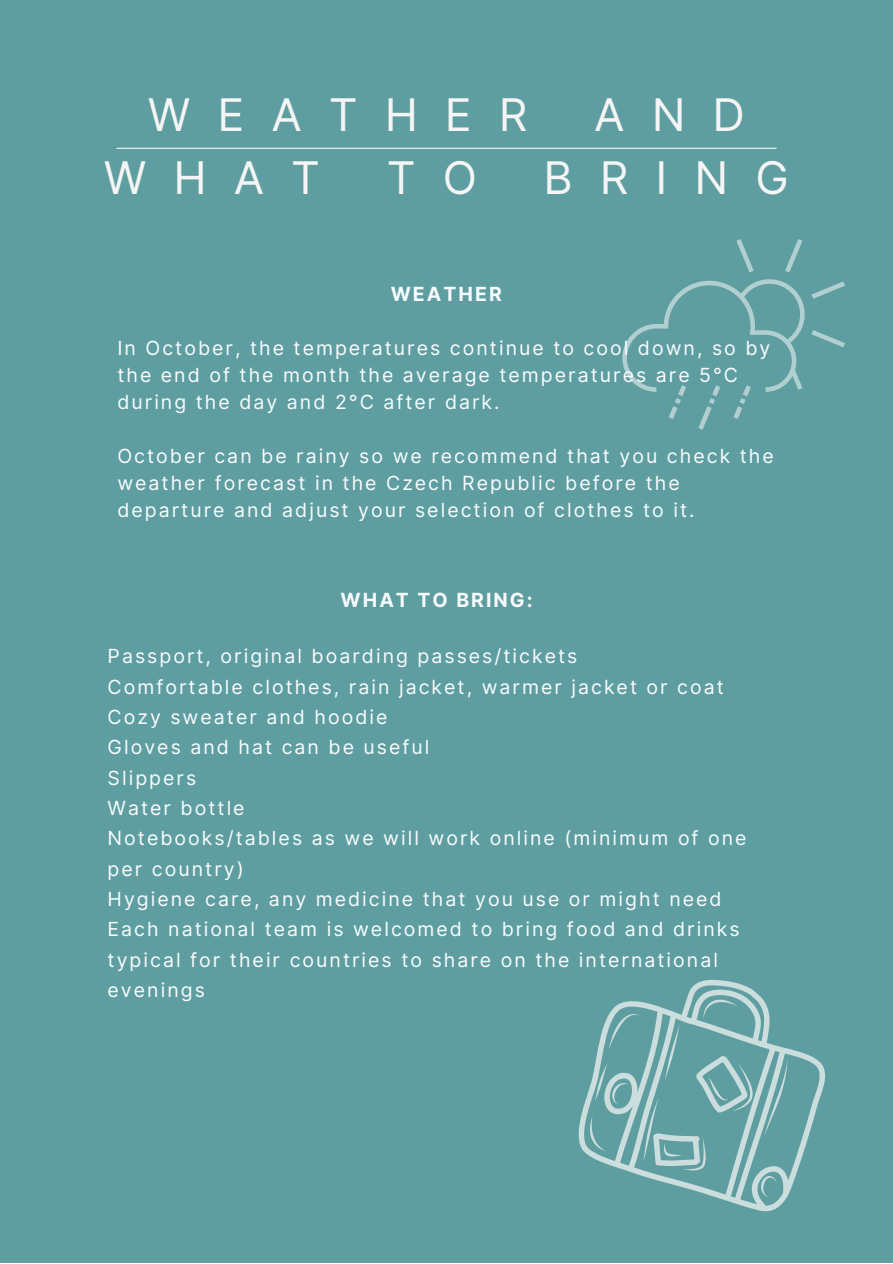
<style>
.page{position:relative;width:893px;height:1264px;background:#fff}
.page>*{position:absolute;margin:0;border:0;box-sizing:border-box;transform-origin:0 0}
.t1{font:45px "Inter";letter-spacing:.6em;color:#f5f5f5}
.t2{font:19.5px/27px "Inter";letter-spacing:.105em;color:#f9fcff}
.t3{font:700 19.5px "Inter";letter-spacing:.105em;color:#f9fcff}
</style>
<div class="page">
<div style="left:0;top:0;width:892px;height:1262px;background:#5f9ea0"></div>
<hr style="left:116px;top:148px;width:660px;height:1px;background:#f5f5f5">
<svg style="left:622px;top:239px;width:223px;height:191px"></svg>
<svg style="left:578px;top:979px;width:247px;height:232px"></svg>
<svg style="left:589px;top:999px;width:163px;height:171px"></svg>
<svg style="left:764px;top:1058px;width:23px;height:77px"></svg>
<svg style="left:760px;top:1174px;width:16px;height:23px"></svg>
<p class="t1" style="left:148px;top:88px;width:381px">WEATHER</p>
<p class="t1" style="left:594px;top:88px;width:152px">AND</p>
<p class="t1" style="left:104px;top:151px;width:218px">WHAT</p>
<p class="t1" style="left:387px;top:151px;width:92px">T O</p>
<p class="t1" style="left:543px;top:151px;width:246px">BRING</p>
<p class="t3" style="left:391px;top:282px;width:113px">WEATHER</p>
<p class="t2" style="left:117px;top:334px;width:654px">In October, the temperatures continue to cool down, so by the end of the month the average temperatures are 5°C during the day and 2°C after dark.</p>
<p class="t2" style="left:117px;top:442px;width:658px">October can be rainy so we recommend that you check the weather forecast in the Czech Republic before the departure and adjust your selection of clothes to it.</p>
<p class="t3" style="left:340px;top:588px;width:193px">WHAT TO BRING:</p>
<p class="t2" style="left:108px;top:642px;width:471px">Passport, original boarding passes/tickets</p>
<p class="t2" style="left:108px;top:673px;width:617px">Comfortable clothes, rain jacket, warmer jacket or coat</p>
<p class="t2" style="left:108px;top:703px;width:281px">Cozy sweater and hoodie</p>
<p class="t2" style="left:108px;top:733px;width:323px">Gloves and hat can be useful</p>
<p class="t2" style="left:108px;top:764px;width:90px">Slippers</p>
<p class="t2" style="left:108px;top:794px;width:138px">Water bottle</p>
<p class="t2" style="left:108px;top:823px;width:640px;line-height:30.3px">Notebooks/tables as we will work online (minimum of one per country)</p>
<p class="t2" style="left:108px;top:885px;width:615px">Hygiene care, any medicine that you use or might need</p>
<p class="t2" style="left:108px;top:914px;width:633px;line-height:30.3px">Each national team is welcomed to bring food and drinks typical for their countries to share on the international evenings</p>
</div>
